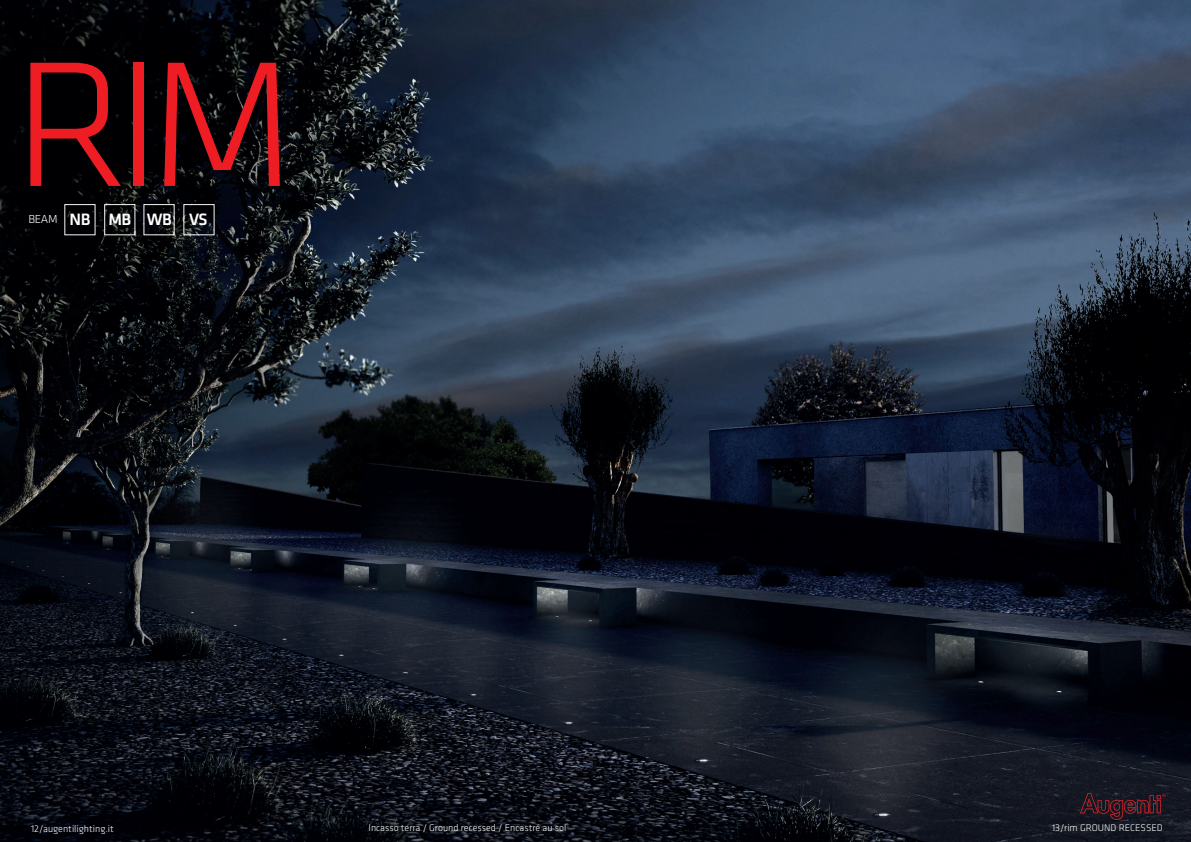
<style>
.page{position:relative;width:1191px;height:842px;background:#fff}
.page>*{position:absolute;margin:0;border:0;box-sizing:border-box;transform-origin:0 0}
.t1{font:300 185px "Klavika";color:#ee1d23}
.t2{font:500 17.1px "Klavika";letter-spacing:-.03em;color:#fff}
.t3{font:300 10px "Klavika";color:#fff}
.s1{font-weight:300;font-size:12px}
</style>
<div class="page">
<img style="left:0;top:0;width:1191px;height:842px">
<div style="left:104px;top:204px;width:31px;height:31px;border:1px solid #f5f7f6"></div>
<div style="left:143px;top:204px;width:32px;height:31px;border:1px solid #f5f7f6"></div>
<div style="left:183px;top:204px;width:32px;height:31px;border:1px solid #f5f7f6"></div>
<svg style="left:1080px;top:793px;width:85px;height:27px"></svg>
<h1 class="t1" style="left:14px;top:24px;width:283px">RIM</h1>
<h2 class="t2" style="left:28px;top:210px;width:181px"><span class="s1">BEAM</span> NB MB WB VS</h2>
<p class="t3" style="left:31px;top:823px;width:84px">12/augentilighting.it</p>
<p class="t3" style="left:368px;top:822px;width:199px">Incasso terra / Ground recessed / Encastré au sol</p>
<p class="t3" style="left:1052px;top:822px;width:112px">13/rim GROUND RECESSED</p>
</div>
